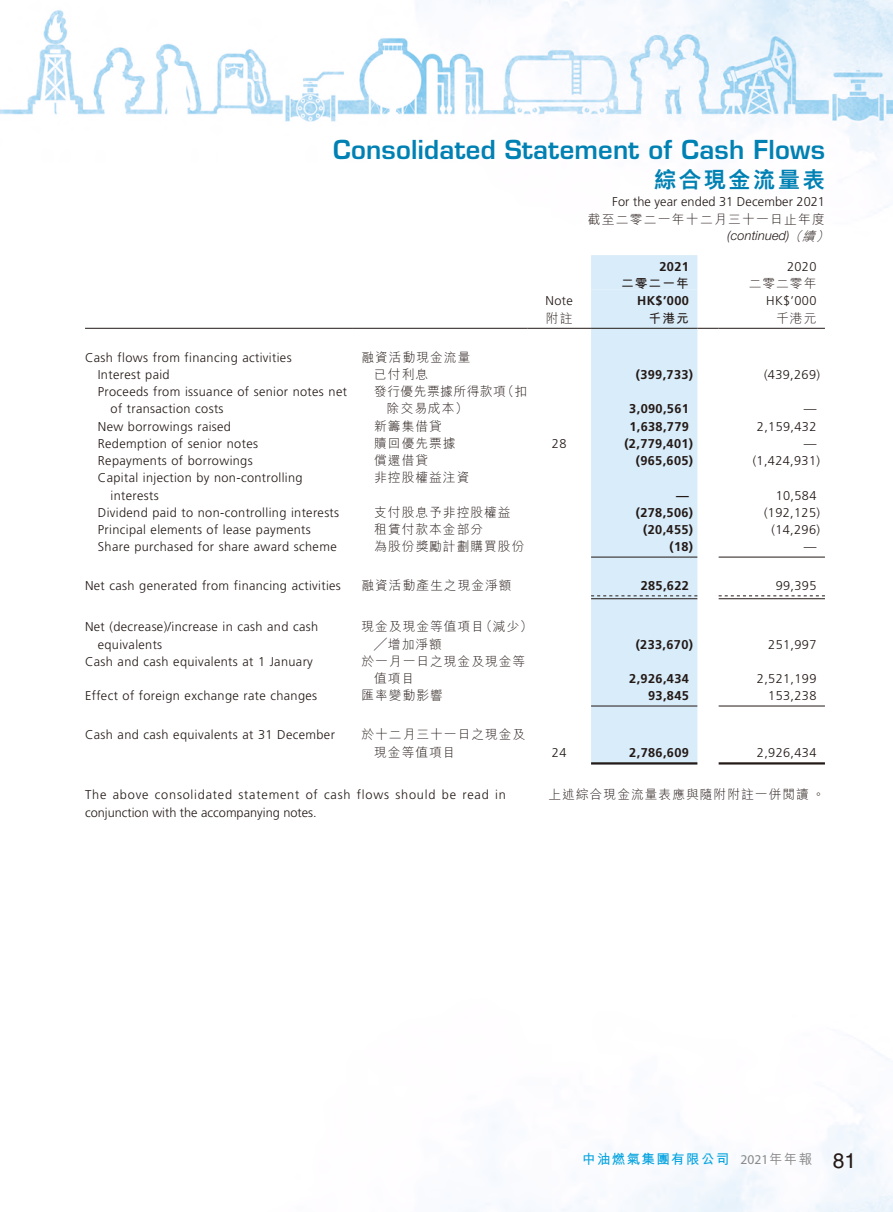
<style>
.page{position:relative;width:893px;height:1212px;background:#fff}
.page>*{position:absolute;margin:0;border:0;box-sizing:border-box;transform-origin:0 0}
.t1{font:600 25.5px "Eurostile LT Std";letter-spacing:.01em;color:#0081b3}
.t2{font:800 22.5px "M Hei HK";letter-spacing:.1em;color:#0081b3}
.t3{font:700 13.5px "M Hei HK";letter-spacing:.1em;color:#00a2df}
.t4{font:300 12.75px/17.2px "Frutiger LT Std";letter-spacing:.03em;color:#231916}
.t5{font:300 12.75px/17.2px "M Hei HK";letter-spacing:.08em;color:#231916}
.t6{font:700 12.75px "Frutiger LT Std";letter-spacing:.03em;color:#231916}
.t7{font:300 12.75px/18px "Frutiger LT Std";letter-spacing:.06em;color:#231916}
.t8{font:300 12.75px "Frutiger LT Std";letter-spacing:.01em;color:#231916}
.t9{font:300 12.75px/17.2px "M Hei HK";letter-spacing:.035em;color:#231916}
.t10{font:300 12.75px "M Hei HK";letter-spacing:.1em;color:#231916}
.t11{font:italic 300 12.75px "Helvetica Neue LT Std";letter-spacing:.01em;color:#231916}
.t12{font:700 12.75px "M Hei HK";letter-spacing:.08em;color:#231916}
.s1{font-family:"M Hei HK"}
.s2{font-family:"Myriad Pro";font-weight:400;color:#898989}
.s3{font-weight:500;color:#898989}
.s4{font-family:"Helvetica LT Std";font-weight:400;font-size:21px;color:#231916}
</style>
<div class="page">
<img style="left:0;top:0;width:893px;height:1212px">
<div style="left:591px;top:255px;width:106px;height:35px;background:#d8ecf9"></div>
<div style="left:591px;top:290px;width:106px;height:472px;background:#d8ecf9"></div>
<hr style="left:85px;top:328px;width:268px;height:1px;background:#231916">
<hr style="left:353px;top:328px;width:174px;height:1px;background:#231916">
<hr style="left:527px;top:328px;width:64px;height:1px;background:#231916">
<hr style="left:591px;top:328px;width:106px;height:1px;background:#231916">
<svg style="left:697px;top:328px;width:22px;height:1px"></svg>
<hr style="left:719px;top:328px;width:106px;height:1px;background:#231916">
<hr style="left:591px;top:557px;width:106px;height:1px;background:#231916">
<hr style="left:719px;top:557px;width:106px;height:1px;background:#231916">
<svg style="left:591px;top:595px;width:106px;height:1px"></svg>
<hr style="left:591px;top:598px;width:106px;height:1px;background:#231916">
<svg style="left:719px;top:595px;width:106px;height:1px"></svg>
<hr style="left:719px;top:598px;width:106px;height:1px;background:#231916">
<hr style="left:591px;top:706px;width:106px;height:1px;background:#231916">
<hr style="left:719px;top:706px;width:106px;height:1px;background:#231916">
<hr style="left:591px;top:762px;width:106px;height:2px;background:#231916">
<hr style="left:719px;top:762px;width:106px;height:2px;background:#231916">
<h1 class="t1" style="left:333px;top:134px;width:493px">Consolidated Statement of Cash Flows</h1>
<h2 class="t2" style="left:654px;top:168px;width:172px">綜合現金流量表</h2>
<p class="t8" style="left:612px;top:194px;width:214px">For the year ended 31 December 2021</p>
<p class="t10" style="left:588px;top:213px;width:239px">截至二零二一年十二月三十一日止年度</p>
<p class="t11" style="left:727px;top:228px;width:106px">(continued)<span class="s1">（續）</span></p>
<p class="t6" style="left:659px;top:259px;width:31px">2021</p>
<p class="t4" style="left:787px;top:258px;width:31px">2020</p>
<p class="t12" style="left:621px;top:274px;width:69px">二零二一年</p>
<p class="t5" style="left:749px;top:275px;width:69px">二零二零年</p>
<p class="t4" style="left:546px;top:292px;width:29px">Note</p>
<p class="t6" style="left:637px;top:293px;width:53px">HK$’000</p>
<p class="t4" style="left:766px;top:292px;width:52px">HK$’000</p>
<p class="t5" style="left:546px;top:309px;width:28px">附註</p>
<p class="t12" style="left:649px;top:309px;width:42px">千港元</p>
<p class="t5" style="left:776px;top:309px;width:42px">千港元</p>
<p class="t4" style="left:85px;top:349px;width:208px">Cash flows from financing activities</p>
<p class="t5" style="left:361px;top:348px;width:110px">融資活動現金流量</p>
<p class="t4" style="left:98px;top:366px;width:73px">Interest paid</p>
<p class="t5" style="left:374px;top:365px;width:55px">已付利息</p>
<p class="t6" style="left:636px;top:367px;width:59px">(399,733)</p>
<p class="t4" style="left:764px;top:366px;width:58px">(439,269)</p>
<p class="t4" style="left:111px;top:383px;width:238px;text-indent:-13px">Proceeds from issuance of senior notes net of transaction costs</p>
<p class="t9" style="left:387px;top:383px;width:142px;text-indent:-13px">發行優先票據所得款項（扣除交易成本）</p>
<p class="t6" style="left:629px;top:401px;width:61px">3,090,561</p>
<p class="t4" style="left:804px;top:400px;width:14px">—</p>
<p class="t4" style="left:98px;top:418px;width:135px">New borrowings raised</p>
<p class="t5" style="left:374px;top:417px;width:69px">新籌集借貸</p>
<p class="t6" style="left:629px;top:419px;width:61px">1,638,779</p>
<p class="t4" style="left:757px;top:418px;width:61px">2,159,432</p>
<p class="t4" style="left:98px;top:435px;width:162px">Redemption of senior notes</p>
<p class="t5" style="left:374px;top:434px;width:83px">贖回優先票據</p>
<p class="t4" style="left:552px;top:435px;width:16px">28</p>
<p class="t6" style="left:624px;top:436px;width:70px">(2,779,401)</p>
<p class="t4" style="left:804px;top:435px;width:14px">—</p>
<p class="t4" style="left:98px;top:452px;width:156px">Repayments of borrowings</p>
<p class="t5" style="left:374px;top:452px;width:55px">償還借貸</p>
<p class="t6" style="left:636px;top:453px;width:59px">(965,605)</p>
<p class="t4" style="left:753px;top:452px;width:69px">(1,424,931)</p>
<p class="t4" style="left:111px;top:469px;width:194px;text-indent:-13px">Capital injection by non-controlling interests</p>
<p class="t5" style="left:374px;top:469px;width:97px">非控股權益注資</p>
<p class="t6" style="left:676px;top:488px;width:14px">—</p>
<p class="t4" style="left:776px;top:487px;width:42px">10,584</p>
<p class="t4" style="left:98px;top:504px;width:243px">Dividend paid to non-controlling interests</p>
<p class="t5" style="left:374px;top:503px;width:138px">支付股息予非控股權益</p>
<p class="t6" style="left:636px;top:505px;width:59px">(278,506)</p>
<p class="t4" style="left:764px;top:504px;width:58px">(192,125)</p>
<p class="t4" style="left:98px;top:521px;width:214px">Principal elements of lease payments</p>
<p class="t5" style="left:374px;top:521px;width:110px">租賃付款本金部分</p>
<p class="t6" style="left:643px;top:522px;width:51px">(20,455)</p>
<p class="t4" style="left:771px;top:521px;width:50px">(14,296)</p>
<p class="t4" style="left:98px;top:538px;width:240px">Share purchased for share award scheme</p>
<p class="t5" style="left:374px;top:538px;width:152px">為股份獎勵計劃購買股份</p>
<p class="t6" style="left:669px;top:539px;width:25px">(18)</p>
<p class="t4" style="left:804px;top:538px;width:14px">—</p>
<p class="t4" style="left:85px;top:577px;width:257px">Net cash generated from financing activities</p>
<p class="t5" style="left:361px;top:577px;width:152px">融資活動產生之現金淨額</p>
<p class="t6" style="left:641px;top:578px;width:50px">285,622</p>
<p class="t4" style="left:776px;top:577px;width:42px">99,395</p>
<p class="t4" style="left:98px;top:618px;width:222px;text-indent:-13px">Net (decrease)/increase in cash and cash equivalents</p>
<p class="t5" style="left:374px;top:618px;width:160px;text-indent:-13px">現金及現金等值項目（減少）╱增加淨額</p>
<p class="t6" style="left:636px;top:636px;width:59px">(233,670)</p>
<p class="t4" style="left:768px;top:636px;width:50px">251,997</p>
<p class="t4" style="left:85px;top:653px;width:229px">Cash and cash equivalents at 1 January</p>
<p class="t5" style="left:374px;top:652px;width:153px;text-indent:-13px">於一月一日之現金及現金等值項目</p>
<p class="t6" style="left:629px;top:671px;width:61px">2,926,434</p>
<p class="t4" style="left:757px;top:670px;width:61px">2,521,199</p>
<p class="t4" style="left:85px;top:687px;width:234px">Effect of foreign exchange rate changes</p>
<p class="t5" style="left:361px;top:687px;width:83px">匯率變動影響</p>
<p class="t6" style="left:648px;top:688px;width:42px">93,845</p>
<p class="t4" style="left:768px;top:687px;width:50px">153,238</p>
<p class="t4" style="left:85px;top:726px;width:251px">Cash and cash equivalents at 31 December</p>
<p class="t5" style="left:374px;top:726px;width:153px;text-indent:-13px">於十二月三十一日之現金及現金等值項目</p>
<p class="t4" style="left:552px;top:744px;width:16px">24</p>
<p class="t6" style="left:629px;top:744px;width:61px">2,786,609</p>
<p class="t4" style="left:757px;top:744px;width:61px">2,926,434</p>
<p class="t7" style="left:85px;top:786px;width:422px">The above consolidated statement of cash flows should be read in conjunction with the accompanying notes.</p>
<p class="t5" style="left:548px;top:785px;width:278px">上述綜合現金流量表應與隨附附註一併閱讀。</p>
<p class="t3" style="left:582px;top:1149px;width:276px">中油燃氣集團有限公司 <span class="s2">2021</span><span class="s3">年年報</span> <span class="s4">81</span></p>
</div>
